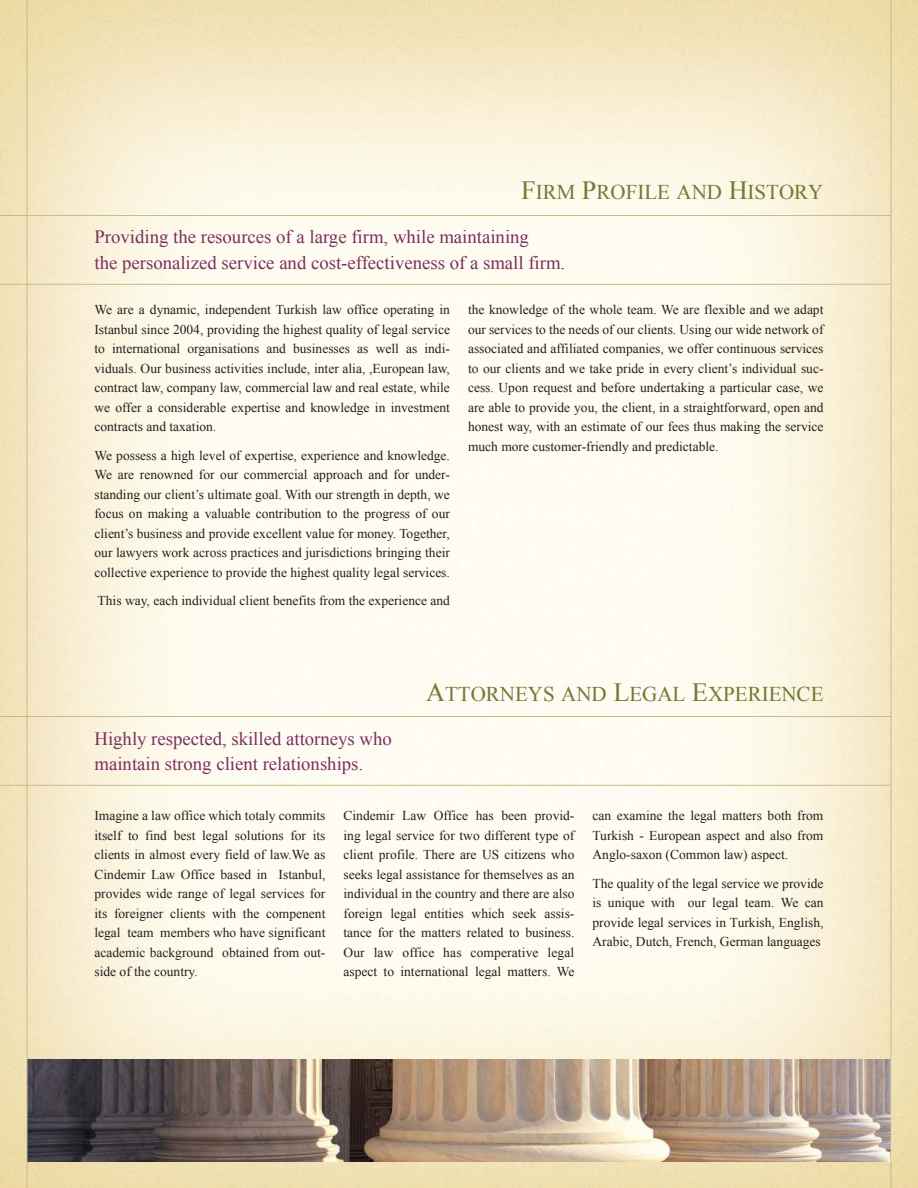
<style>
.page{position:relative;width:918px;height:1188px;background:#fff}
.page>*{position:absolute;margin:0;border:0;box-sizing:border-box;transform-origin:0 0}
.t1{font:21px "Times New Roman PSMT SC800";color:#717a33}
.t2{font:18.75px/25.5px "Times New Roman";color:#7a2f62}
.t3{font:13.5px/19.5px "Times New Roman";color:#221f1f;text-align:justify}
.s1{font-size:26.25px}
</style>
<div class="page">
<img style="left:0;top:0;width:918px;height:1188px">
<hr style="left:0;top:284px;width:891px;height:1px;background:#c7bd89">
<img style="left:28px;top:1060px;width:863px;height:101px">
<hr style="left:0;top:785px;width:891px;height:1px;background:#c7bd89">
<hr style="left:0;top:716px;width:891px;height:1px;background:#c7bd89">
<hr style="left:0;top:215px;width:891px;height:1px;background:#c7bd89">
<hr style="left:27px;top:0;width:1px;height:1188px;background:#c7bd89">
<hr style="left:891px;top:0;width:1px;height:1188px;background:#c7bd89">
<h1 class="t1" style="left:521px;top:179px;width:304px"><span class="s1">F</span>IRM <span class="s1">P</span>ROFILE AND <span class="s1">H</span>ISTORY</h1>
<h2 class="t2" style="left:94px;top:226px;width:472px">Providing the resources of a large firm, while maintaining<br>the personalized service and cost-effectiveness of a small firm.</h2>
<p class="t3" style="left:94px;top:301px;width:357px">We are a dynamic, independent Turkish law office operating in Istanbul since 2004, providing the highest quality of legal service to international organisations and businesses as well as indi&shy;viduals. Our business activities include, inter alia, ,European law, contract law, company law, commercial law and real estate, while we offer a considerable expertise and knowledge in investment contracts and taxation.</p>
<p class="t3" style="left:94px;top:447px;width:357px">We possess a high level of expertise, experience and knowledge.<br>We are renowned for our commercial approach and for under&shy;standing our client’s ultimate goal. With our strength in depth, we focus on making a valuable contribution to the progress of our client’s business and provide excellent value for money. Together, our lawyers work across practices and jurisdictions bringing their collective experience to provide the highest quality legal services.</p>
<p class="t3" style="left:98px;top:592px;width:354px">This way, each individual client benefits from the experience and</p>
<p class="t3" style="left:468px;top:301px;width:357px">the knowledge of the whole team. We are flexible and we adapt our services to the needs of our clients. Using our wide network of associated and affiliated companies, we offer continuous services to our clients and we take pride in every client’s individual suc&shy;cess. Upon request and before undertaking a particular case, we are able to provide you, the client, in a straightforward, open and honest way, with an estimate of our fees thus making the service much more customer-friendly and predictable.</p>
<h1 class="t1" style="left:426px;top:682px;width:399px"><span class="s1">A</span>TTORNEYS AND <span class="s1">L</span>EGAL <span class="s1">E</span>XPERIENCE</h1>
<h2 class="t2" style="left:94px;top:727px;width:299px">Highly respected, skilled attorneys who maintain strong client relationships.</h2>
<p class="t3" style="left:94px;top:807px;width:232px">Imagine a law office which totaly commits itself to find best legal solutions for its clients in almost every field of law.We as Cindemir Law Office based in Istanbul, provides wide range of legal services for its foreigner clients with the compenent legal team members who have significant academic background obtained from out&shy;side of the country.</p>
<p class="t3" style="left:344px;top:807px;width:232px">Cindemir Law Office has been provid&shy;ing legal service for two different type of client profile. There are US citizens who seeks legal assistance for themselves as an individual in the country and there are also foreign legal entities which seek assis&shy;tance for the matters related to business.<br>Our law office has comperative legal aspect to international legal matters. We</p>
<p class="t3" style="left:593px;top:807px;width:232px">can examine the legal matters both from Turkish - European aspect and also from Anglo-saxon (Common law) aspect.</p>
<p class="t3" style="left:593px;top:875px;width:232px">The quality of the legal service we provide is unique with our legal team. We can provide legal services in Turkish, English, Arabic, Dutch, French, German languages</p>
</div>
